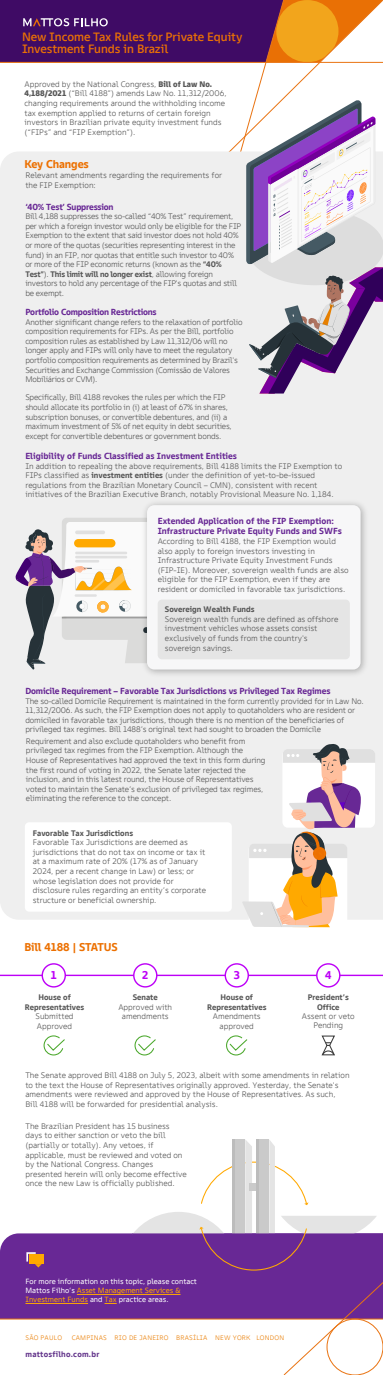
<style>
.page{position:relative;width:383px;height:1375px;background:#fff}
.page>*{position:absolute;margin:0;border:0;box-sizing:border-box;transform-origin:0 0}
.t1{font:500 12px/12px "TT Fellows";color:#e97005}
.t2{font:11.25px "TT Fellows Dm Bd";letter-spacing:-.015em;color:#ec7000}
.t3{font:11.25px "TT Fellows Dm Bd";color:#bd00f7}
.t4{font:8.75px/10.5px "TT Fellows Dm Bd";color:#682895}
.t5{font:8.75px "TT Fellows Dm Bd";letter-spacing:-.025em;color:#682895}
.t6{font:300 8px/9.6px "TT Fellows";color:#565656}
.t7{font:300 8px/9.6px "TT Fellows";letter-spacing:-.025em;color:#565656}
.t8{font:8px/9.6px "TT Fellows Dm Bd";color:#565656;text-align:center}
.t9{font:8px "TT Fellows Dm Bd";letter-spacing:-.025em;color:#565656}
.t10{font:8px "TT Fellows Dm Bd";letter-spacing:.03em;color:#63358b}
.t11{font:7.5px/9px "TT Fellows";color:#fff}
.t12{font:300 6.5px "TT Fellows";letter-spacing:.03em;color:#ea7d00}
.s1{font-weight:700}
.s2{font-family:"TT Fellows Dm Bd";font-weight:400}
.s3{font-family:"TT Fellows";font-weight:300}
.s4{color:#ffa900}
</style>
<div class="page">
<div style="left:0;top:393px;width:383px;height:526px;background:#efefef"></div>
<div style="left:0;top:1233px;width:383px;height:85px;background:#682895"></div>
<hr style="left:77px;top:1294px;width:103px;height:1px;background:#ffa900">
<hr style="left:25px;top:1303px;width:63px;height:1px;background:#ffa900">
<svg style="left:105px;top:1303px;width:12px;height:1px"></svg>
<hr style="left:0;top:1318px;width:383px;height:1px;background:#e97311">
<svg style="left:283px;top:1282px;width:100px;height:92px"></svg>
<div style="left:327px;top:1318px;width:56px;height:56px;border:1px solid #e97311;border-radius:50%"></div>
<div style="left:29px;top:1254px;width:15px;height:10px;background:#ffa900"></div>
<svg style="left:26px;top:1252px;width:16px;height:15px"></svg>
<svg style="left:0;top:0;width:383px;height:393px"></svg>
<svg style="left:15px;top:522px;width:124px;height:147px"></svg>
<img style="left:139px;top:497px;width:233px;height:184px">
<div style="left:147px;top:505px;width:213px;height:164px;background:#f7f7f8;border-radius:7px"></div>
<div style="left:158px;top:599px;width:192px;height:60px;background:#e5e5e5;border-radius:4px"></div>
<div style="left:25px;top:822px;width:207px;height:89px;background:#fff;border-radius:4px"></div>
<svg style="left:242px;top:743px;width:133px;height:184px"></svg>
<hr style="left:0;top:974px;width:383px;height:2px;background:#bd00f7">
<div style="left:42px;top:964px;width:23px;height:22px;background:#fff;border-radius:50%"></div>
<div style="left:42px;top:963px;width:24px;height:24px;border:1px solid #bd00f7;border-radius:50%"></div>
<div style="left:317px;top:964px;width:23px;height:22px;background:#fff;border-radius:50%"></div>
<div style="left:316px;top:963px;width:24px;height:24px;border:1px solid #bd00f7;border-radius:50%"></div>
<div style="left:225px;top:964px;width:23px;height:22px;background:#fff;border-radius:50%"></div>
<div style="left:224px;top:963px;width:25px;height:24px;border:1px solid #bd00f7;border-radius:50%"></div>
<div style="left:134px;top:964px;width:23px;height:22px;background:#fff;border-radius:50%"></div>
<div style="left:133px;top:963px;width:24px;height:24px;border:1px solid #bd00f7;border-radius:50%"></div>
<svg style="left:43px;top:1035px;width:22px;height:21px"></svg>
<svg style="left:134px;top:1035px;width:22px;height:21px"></svg>
<svg style="left:226px;top:1035px;width:22px;height:21px"></svg>
<svg style="left:321px;top:1035px;width:14px;height:21px"></svg>
<div style="left:132px;top:1233px;width:251px;height:9px;background:#682895"></div>
<svg style="left:132px;top:1139px;width:245px;height:132px"></svg>
<h1 class="t1" style="left:22px;top:31px;width:222px">New Income Tax Rules for Private Equity<br>Investment Funds in Brazil</h1>
<p class="t6" style="left:24px;top:79px;width:204px">Approved by the National Congress, <span class="s1">Bill of Law No.<br>4,188/2021</span> (“Bill 4188”) amends Law No. 11,312/2006, changing requirements around the withholding income tax exemption applied to returns of certain foreign investors in Brazilian private equity investment funds (“FIPs” and “FIP Exemption”).</p>
<h2 class="t2" style="left:24px;top:157px;width:66px">Key Changes</h2>
<p class="t6" style="left:25px;top:171px;width:198px">Relevant amendments regarding the requirements for the FIP Exemption:</p>
<p class="t5" style="left:25px;top:201px;width:90px">‘40% Test’ Suppression</p>
<p class="t7" style="left:25px;top:211px;width:217px">Bill 4,188 suppresses the so-called “40% Test” requirement, per which a foreign investor would only be eligible for the FIP Exemption to the extent that said investor does not hold 40% or more of the quotas (securities representing interest in the fund) in an FIP, nor quotas that entitle such investor to 40% or more of the FIP economic returns (known as the <span class="s2">“40%</span></p>
<p class="t9" style="left:25px;top:269px;width:189px">Test”<span class="s3">).</span> This limit will no longer exist<span class="s3">, allowing foreign</span></p>
<p class="t7" style="left:25px;top:279px;width:213px">investors to hold any percentage of the FIP's quotas and still be exempt.</p>
<p class="t5" style="left:25px;top:307px;width:133px">Portfolio Composition Restrictions</p>
<p class="t7" style="left:25px;top:317px;width:219px">Another significant change refers to the relaxation of portfolio composition requirements for FIPs. As per the Bill, portfolio composition rules as established by Law 11,312/06 will no longer apply and FIPs will only have to meet the regulatory portfolio composition requirements as determined by Brazil's Securities and Exchange Commission (Comissão de Valores Mobiliários or CVM).</p>
<p class="t7" style="left:25px;top:393px;width:208px">Specifically, Bill 4188 revokes the rules per which the FIP should allocate its portfolio in (i) at least of 67% in shares, subscription bonuses, or convertible debentures, and (ii) a maximum investment of 5% of net equity in debt securities, except for convertible debentures or government bonds.</p>
<p class="t4" style="left:25px;top:450px;width:213px">Eligibility of Funds Classified as Investment Entities</p>
<p class="t6" style="left:25px;top:461px;width:318px">In addition to repealing the above requirements, Bill 4188 limits the FIP Exemption to FIPs classified as <span class="s2">investment entities</span> (under the definition of yet-to-be-issued regulations from the Brazilian Monetary Council – CMN), consistent with recent initiatives of the Brazilian Executive Branch, notably Provisional Measure No. 1,184.</p>
<p class="t4" style="left:158px;top:515px;width:186px">Extended Application of the FIP Exemption:<br>Infrastructure Private Equity Funds and SWFs</p>
<p class="t6" style="left:158px;top:536px;width:192px">According to Bill 4188, the FIP Exemption would also apply to foreign investors investing in Infrastructure Private Equity Investment Funds (FIP-IE). Moreover, sovereign wealth funds are also eligible for the FIP Exemption, even if they are resident or domiciled in favorable tax jurisdictions.</p>
<p class="t8" style="left:165px;top:604px;width:91px">Sovereign Wealth Funds</p>
<p class="t6" style="left:165px;top:614px;width:175px">Sovereign wealth funds are defined as offshore investment vehicles whose assets consist exclusively of funds from the country's sovereign savings.</p>
<p class="t4" style="left:25px;top:685px;width:306px">Domicile Requirement – Favorable Tax Jurisdictions vs Privileged Tax Regimes</p>
<p class="t6" style="left:25px;top:696px;width:340px">The so-called Domicile Requirement is maintained in the form currently provided for in Law No.<br>11,312/2006. As such, the FIP Exemption does not apply to quotaholders who are resident or domiciled in favorable tax jurisdictions, though there is no mention of the beneficiaries of privileged tax regimes. Bill 1488’s original text had sought to broaden the Domicile</p>
<p class="t6" style="left:26px;top:736px;width:241px">Requirement and also exclude quotaholders who benefit from privileged tax regimes from the FIP Exemption. Although the House of Representatives had approved the text in this form during the first round of voting in 2022, the Senate later rejected the inclusion, and in this latest round, the House of Representatives voted to maintain the Senate’s exclusion of privileged tax regimes, eliminating the reference to the concept.</p>
<p class="t8" style="left:33px;top:828px;width:102px">Favorable Tax Jurisdictions</p>
<p class="t6" style="left:33px;top:837px;width:175px">Favorable Tax Jurisdictions are deemed as jurisdictions that do not tax on income or tax it at a maximum rate of 20% (17% as of January 2024, per a recent change in Law) or less; or whose legislation does not provide for disclosure rules regarding an entity’s corporate structure or beneficial ownership.</p>
<h2 class="t2" style="left:24px;top:939px;width:95px">Bill 4188 | STATUS</h2>
<h2 class="t3" style="left:51px;top:968px;width:7px">1</h2>
<h2 class="t3" style="left:234px;top:968px;width:8px">3</h2>
<h2 class="t3" style="left:325px;top:968px;width:8px">4</h2>
<p class="t8" style="left:133px;top:992px;width:27px">Senate</p>
<p class="t6" style="left:118px;top:1002px;width:55px;text-align:center">Approved with amendments</p>
<h2 class="t3" style="left:142px;top:968px;width:8px">2</h2>
<p class="t8" style="left:308px;top:992px;width:43px">President’s<br>Office</p>
<p class="t6" style="left:302px;top:1012px;width:54px;line-height:8.5px;text-align:center">Assent or veto<br>Pending</p>
<p class="t8" style="left:207px;top:992px;width:61px">House of<br>Representatives</p>
<p class="t6" style="left:213px;top:1011px;width:49px;text-align:center">Amendments approved</p>
<p class="t8" style="left:25px;top:992px;width:61px">House of<br>Representatives</p>
<p class="t6" style="left:35px;top:1011px;width:40px">Submitted<br>Approved</p>
<p class="t6" style="left:25px;top:1070px;width:326px">The Senate approved Bill 4188 on July 5, 2023, albeit with some amendments in relation to the text the House of Representatives originally approved. Yesterday, the Senate's amendments were reviewed and approved by the House of Representatives. As such, Bill 4188 will be forwarded for presidential analysis.</p>
<p class="t6" style="left:25px;top:1121px;width:163px">The Brazilian President has 15 business days to either sanction or veto the bill (partially or totally). Any vetoes, if applicable, must be reviewed and voted on by the National Congress. Changes presented herein will only become effective once the new Law is officially published.</p>
<p class="t11" style="left:25px;top:1277px;width:173px">For more information on this topic, please contact<br>Mattos Filho’s <span class="s4">Asset Management Services &amp;<br>Investment Funds</span> and <span class="s4">Tax</span> practice areas.</p>
<p class="t12" style="left:25px;top:1334px;width:38px">SÃO PAULO</p>
<p class="t12" style="left:72px;top:1334px;width:214px">CAMPINAS RIO DE JANEIRO BRASÍLIA NEW YORK LONDON</p>
<p class="t10" style="left:25px;top:1349px;width:75px">mattosfilho.com.br</p>
</div>
